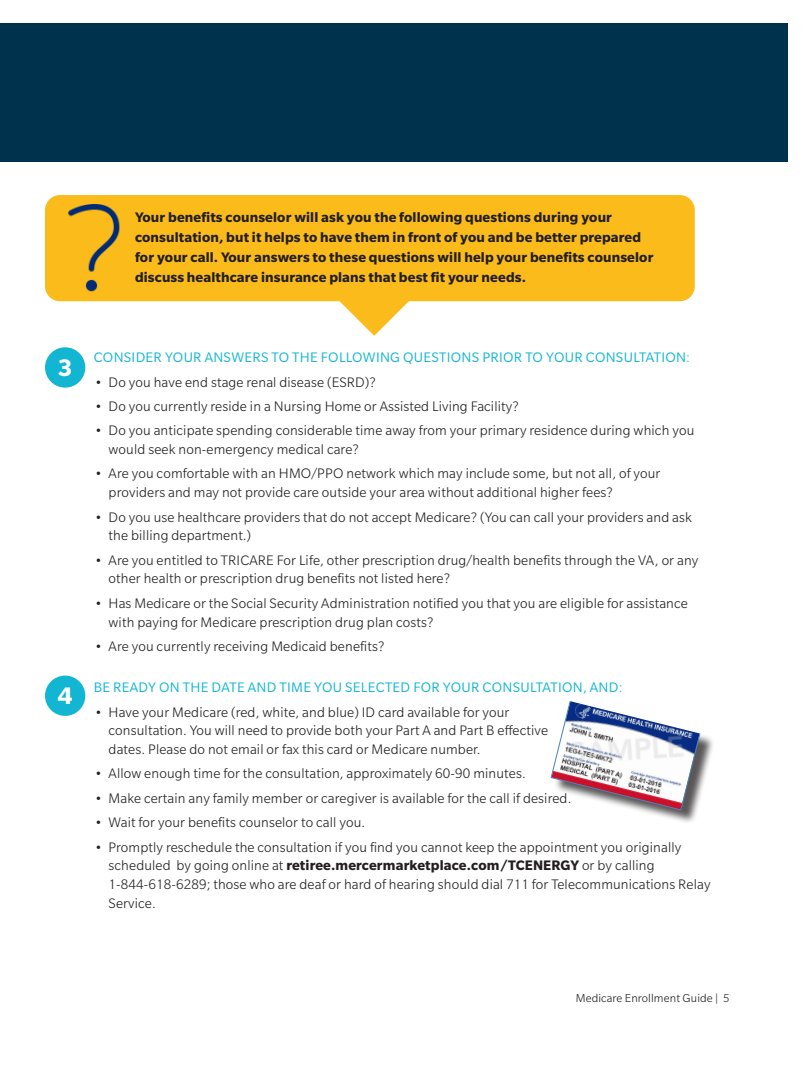
<style>
.page{position:relative;width:810px;height:1080px;background:#fff}
.page>*{position:absolute;margin:0;border:0;box-sizing:border-box;transform-origin:0 0}
.body{font:700 26px "Slate Pro";color:#fff}
.body-2{font:300 15px/18.8px "Slate Pro";letter-spacing:.01em;color:#231f20}
.BODY{font:700 15px/20px "Slate Pro";letter-spacing:.01em;color:#231f20}
.body-3{font:15px "Slate Pro";letter-spacing:.02em;color:#12b6d3}
.t1{font:300 12.5px "Slate Pro";letter-spacing:.01em;color:#231f20}
.s1{font-weight:300}
.s2{font-weight:700}
</style>
<div class="page">
<div style="left:0;top:23px;width:788px;height:139px;background:#00324e"></div>
<div style="left:45px;top:347px;width:40px;height:41px;background:#12b6d3;border-radius:50%"></div>
<div style="left:45px;top:676px;width:40px;height:40px;background:#12b6d3;border-radius:50%"></div>
<div style="left:45px;top:195px;width:650px;height:106px;background:#fbbc1b;border-radius:15px"></div>
<svg style="left:327px;top:301px;width:94px;height:35px"></svg>
<div style="left:553px;top:703px;width:162px;height:122px;background:#231f20;opacity:.75"></div>
<svg style="left:551px;top:701px;width:151px;height:109px"></svg>
<img style="left:68px;top:205px;width:52px;height:87px">
<p class="BODY" style="left:135px;top:207px;width:520px">Your benefits counselor will ask you the following questions during your consultation, but it helps to have them in front of you and be better prepared for your call. Your answers to these questions will help your benefits counselor discuss healthcare insurance plans that best fit your needs.</p>
<p class="body" style="left:58px;top:353px;width:16px">3</p>
<p class="body" style="left:58px;top:681px;width:16px">4</p>
<p class="body-3" style="left:94px;top:350px;width:598px">CONSIDER YOUR ANSWERS TO THE FOLLOWING QUESTIONS PRIOR TO YOUR CONSULTATION<span class="s1">:</span></p>
<p class="body-2" style="left:95px;top:372px;width:283px">• Do you have end stage renal disease (ESRD)?</p>
<p class="body-2" style="left:95px;top:397px;width:425px">• Do you currently reside in a Nursing Home or Assisted Living Facility?</p>
<p class="body-2" style="left:109px;top:421px;width:587px;text-indent:-14px">• Do you anticipate spending considerable time away from your primary residence during which you would seek non-emergency medical care?</p>
<p class="body-2" style="left:109px;top:464px;width:553px;text-indent:-14px">• Are you comfortable with an HMO/PPO network which may include some, but not all, of your providers and may not provide care outside your area without additional higher fees?</p>
<p class="body-2" style="left:109px;top:507px;width:585px;text-indent:-14px">• Do you use healthcare providers that do not accept Medicare? (You can call your providers and ask the billing department.)</p>
<p class="body-2" style="left:109px;top:550px;width:591px;text-indent:-14px">• Are you entitled to TRICARE For Life, other prescription drug/health benefits through the VA, or any other health or prescription drug benefits not listed here?</p>
<p class="body-2" style="left:109px;top:594px;width:581px;text-indent:-14px">• Has Medicare or the Social Security Administration notified you that you are eligible for assistance with paying for Medicare prescription drug plan costs?</p>
<p class="body-2" style="left:95px;top:637px;width:291px">• Are you currently receiving Medicaid benefits?</p>
<p class="body-3" style="left:94px;top:680px;width:530px">BE READY ON THE DATE AND TIME YOU SELECTED FOR YOUR CONSULTATION, AND<span class="s1">:</span></p>
<p class="body-2" style="left:109px;top:702px;width:441px;text-indent:-14px">• Have your Medicare (red, white, and blue) ID card available for your consultation. You will need to provide both your Part A and Part B effective dates. Please do not email or fax this card or Medicare number.</p>
<p class="body-2" style="left:95px;top:764px;width:432px">• Allow enough time for the consultation, approximately 60-90 minutes.</p>
<p class="body-2" style="left:95px;top:789px;width:478px">• Make certain any family member or caregiver is available for the call if desired.</p>
<p class="body-2" style="left:95px;top:813px;width:272px">• Wait for your benefits counselor to call you.</p>
<p class="body-2" style="left:109px;top:837px;width:603px;text-indent:-14px">• Promptly reschedule the consultation if you find you cannot keep the appointment you originally scheduled by going online at <span class="s2">retiree.mercermarketplace.com/TCENERGY</span> or by calling 1-844-618-6289; those who are deaf or hard of hearing should dial 711 for Telecommunications Relay Service.</p>
<p class="t1" style="left:576px;top:992px;width:155px">Medicare Enrollment Guide | 5</p>
</div>
